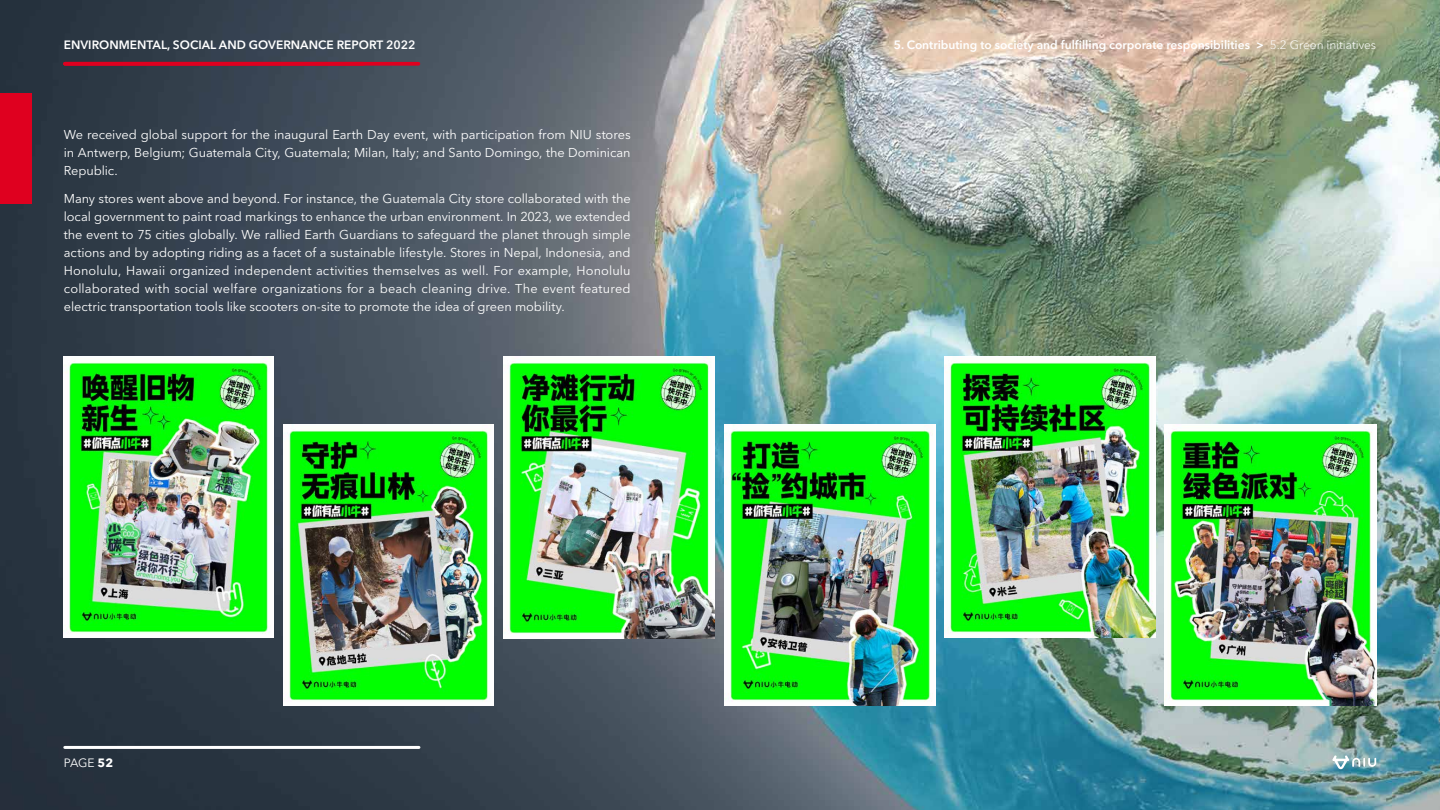
<style>
.page{position:relative;width:1440px;height:810px;background:#fff}
.page>*{position:absolute;margin:0;border:0;box-sizing:border-box;transform-origin:0 0}
.t1{font:12.75px/18px "Avenir Next LT Pro";letter-spacing:-.005em;color:#fff;text-align:justify}
.t2{font:600 12px "Avenir Next LT Pro";color:#fff}
.t3{font:12px "Avenir Next LT Pro";color:#fff}
.s1{font-weight:300}
.s2{font-weight:700}
</style>
<div class="page">
<img style="left:0;top:0;width:1440px;height:810px">
<div style="left:0;top:93px;width:32px;height:111px;background:#df001f"></div>
<img style="left:63px;top:357px;width:211px;height:280px">
<img style="left:283px;top:425px;width:211px;height:281px">
<img style="left:724px;top:425px;width:211px;height:281px">
<img style="left:945px;top:357px;width:210px;height:280px">
<img style="left:504px;top:357px;width:211px;height:281px">
<img style="left:1165px;top:424px;width:211px;height:282px">
<hr style="left:65px;top:746px;width:354px;height:3px;background:#fff">
<svg style="left:65px;top:62px;width:353px;height:4px"></svg>
<svg style="left:1332px;top:755px;width:44px;height:14px"></svg>
<p class="t2" style="left:64px;top:38px;width:353px">ENVIRONMENTAL, SOCIAL AND GOVERNANCE REPORT 2022</p>
<p class="t2" style="left:894px;top:37px;width:484px">5. Contributing to society and fulfilling corporate responsibilities &gt; <span class="s1">5.2 Green initiatives</span></p>
<p class="t1" style="left:64px;top:125px;width:568px">We received global support for the inaugural Earth Day event, with participation from NIU stores in Antwerp, Belgium; Guatemala City, Guatemala; Milan, Italy; and Santo Domingo, the Dominican Republic.</p>
<p class="t1" style="left:64px;top:190px;width:568px">Many stores went above and beyond. For instance, the Guatemala City store collaborated with the local government to paint road markings to enhance the urban environment. In 2023, we extended the event to 75 cities globally. We rallied Earth Guardians to safeguard the planet through simple actions and by adopting riding as a facet of a sustainable lifestyle. Stores in Nepal, Indonesia, and Honolulu, Hawaii organized independent activities themselves as well. For example, Honolulu collaborated with social welfare organizations for a beach cleaning drive. The event featured electric transportation tools like scooters on-site to promote the idea of green mobility.</p>
<p class="t3" style="left:64px;top:756px;width:51px">PAGE <span class="s2">52</span></p>
</div>
